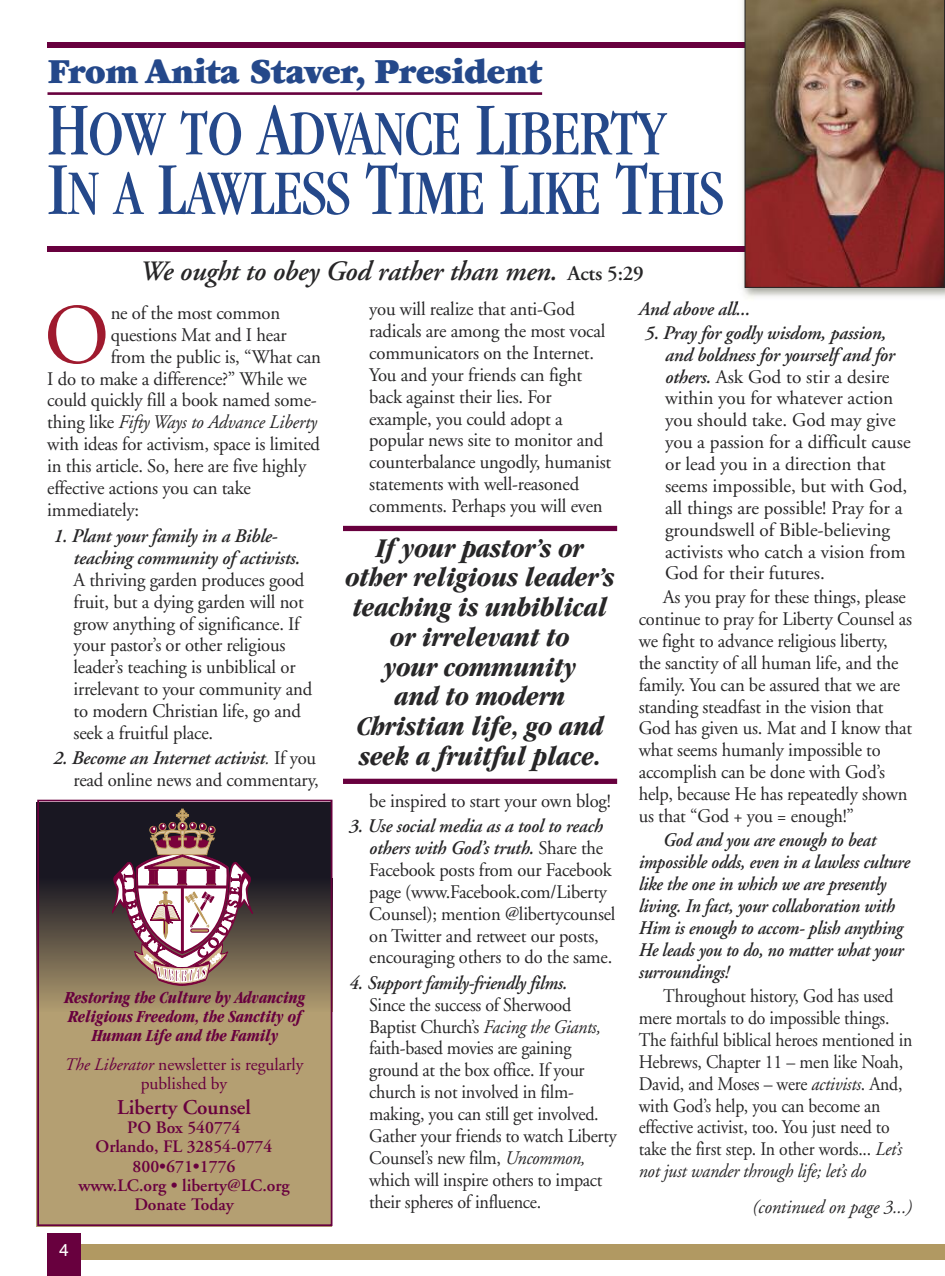
<style>
.page{position:relative;width:945px;height:1276px;background:#fff}
.page>*{position:absolute;margin:0;border:0;box-sizing:border-box;transform-origin:0 0}
.t1{font:85.23px "Adobe Garamond";color:#9f1a2e;scale:.96 1}
.t2{font:condensed 65.45px/59.5px "Garamond";letter-spacing:-.01em;color:#24488a}
.t3{font:900 36.75px "Garamond";letter-spacing:-.01em;color:#24488a;scale:.95 1}
.t4{font:italic 700 condensed 28px/29.8px "Garamond";letter-spacing:-.01em;color:#272627;text-align:center}
.t5{font:italic 600 28px "Adobe Garamond";letter-spacing:-.01em;color:#272627}
.t6{font:600 21px "Adobe Garamond";color:#68003e}
.t7{font:19.25px/21.9px "Adobe Garamond";letter-spacing:-.01em;color:#272627}
.t8{font:19.25px/21.9px "Adobe Garamond";letter-spacing:-.01em;color:#272627;scale:.96 1}
.t9{font:19.25px/21.9px "Adobe Garamond";letter-spacing:-.01em;color:#272627;scale:.92 1}
.t10{font:19.25px/21.9px "Adobe Garamond";letter-spacing:-.01em;color:#272627;scale:.94 1}
.t11{font:italic 600 19.25px/21.9px "Adobe Garamond";letter-spacing:-.01em;color:#272627;scale:.92 1}
.t12{font:italic 600 19.25px/21.9px "Adobe Garamond";letter-spacing:-.01em;color:#272627}
.t13{font:italic 19.25px "Adobe Garamond";letter-spacing:-.01em;color:#272627}
.t14{font:italic 600 19.25px "Adobe Garamond";letter-spacing:-.01em;color:#272627;scale:.94 1}
.t15{font:italic 700 condensed 17.5px/19.2px "Garamond";letter-spacing:-.01em;color:#68003e;text-align:center}
.t16{font:600 17.5px/19.2px "Adobe Garamond";color:#68003e;text-align:center}
.t17{font:17.5px/19.2px "Adobe Garamond";color:#68003e;text-align:center}
.t18{font:17.5px "Swiss 721 BT";color:#fff}
.s1{font-size:77px}
.s2{font-style:normal;font-size:21px}
.s3{font-style:normal}
.s4{font-weight:600;font-style:italic}
.s5{font-style:italic}
</style>
<div class="page">
<div style="left:47px;top:247px;width:745px;height:5px;background:#68003e"></div>
<div style="left:47px;top:42px;width:745px;height:5px;background:#68003e"></div>
<hr style="left:48px;top:92px;width:494px;height:3px;background:#68003e">
<div style="left:71px;top:1244px;width:874px;height:15px;background:#b19962"></div>
<div style="left:47px;top:1233px;width:34px;height:43px;background:#68003e"></div>
<div style="left:343px;top:526px;width:274px;height:5px;background:#68003e"></div>
<div style="left:343px;top:779px;width:274px;height:5px;background:#68003e"></div>
<div style="left:37px;top:802px;width:295px;height:79px;background:#191722"></div>
<div style="left:37px;top:1008px;width:295px;height:219px;background:#b49f72"></div>
<div style="left:37px;top:878px;width:295px;height:133px;background:linear-gradient(to bottom,#1a1823,#b09b6f)"></div>
<div style="left:37px;top:800px;width:296px;height:426px;border:2px solid #68003e"></div>
<svg style="left:112px;top:809px;width:141px;height:177px"></svg>
<img style="left:738px;top:0;width:207px;height:303px">
<img style="left:738px;top:247px;width:7px;height:5px">
<img style="left:738px;top:42px;width:7px;height:5px">
<svg style="left:745px;top:0;width:200px;height:288px;background:#7e4b3d"></svg>
<h3 class="t3" style="left:48px;top:59px;width:522px">From Anita Staver, President</h3>
<h2 class="t2" style="left:48px;top:108px;width:678px"><span class="s1">H</span>OW TO <span class="s1">A</span>DVANCE <span class="s1">L</span>IBERTY<br><span class="s1">I</span>N A <span class="s1">L</span>AWLESS <span class="s1">T</span>IME <span class="s1">L</span>IKE <span class="s1">T</span>HIS</h2>
<h3 class="t5" style="left:140px;top:260px;width:506px">We ought to obey God rather than men. <span class="s2">Acts 5:29</span></h3>
<h1 class="t1" style="left:44px;top:302px;width:69px">O</h1>
<p class="t7" style="left:111px;top:303px;width:171px">ne of the most common</p>
<p class="t7" style="left:111px;top:325px;width:177px">questions Mat and I hear</p>
<p class="t7" style="left:111px;top:347px;width:212px">from the public is, “What can</p>
<p class="t7" style="left:47px;top:369px;width:261px">I do to make a difference?” While we</p>
<p class="t7" style="left:47px;top:391px;width:271px">could quickly fill a book named some-</p>
<p class="t13" style="left:47px;top:414px;width:271px"><span class="s3">thing like</span> Fifty Ways to Advance Liberty</p>
<p class="t7" style="left:47px;top:435px;width:274px">with ideas for activism, space is limited</p>
<p class="t7" style="left:47px;top:457px;width:260px">in this article. So, here are five highly</p>
<p class="t7" style="left:47px;top:478px;width:205px">effective actions you can take</p>
<p class="t7" style="left:47px;top:500px;width:93px">immediately:</p>
<p class="t12" style="left:74px;top:527px;width:228px;text-indent:-20px">1. Plant your family in a Bible&shy;teaching community of activists.</p>
<p class="t7" style="left:74px;top:570px;width:240px">A thriving garden produces good fruit, but a dying garden will not grow anything of significance. If your pastor’s or other religious leader’s teaching is unbiblical or irrelevant to your community and to modern Christian life, go and seek a fruitful place.</p>
<p class="t7" style="left:53px;top:749px;width:267px;text-align:right"><span class="s4">2. Become an Internet activist</span><span class="s5">.</span> If you read online news and commentary,</p>
<p class="t15" style="left:65px;top:989px;width:242px">Restoring the Culture by Advancing<br>Religious Freedom, the Sanctity of<br>Human Life and the Family</p>
<p class="t17" style="left:64px;top:1056px;width:241px"><span class="s5">The Liberator</span> newsletter is regularly published by</p>
<p class="t6" style="left:117px;top:1099px;width:135px">Liberty Counsel</p>
<p class="t16" style="left:78px;top:1119px;width:213px">PO Box 540774<br>Orlando, FL 32854-0774<br>800•671•1776<br>www.LC.org • liberty@LC.org<br>Donate Today</p>
<p class="t18" style="left:59px;top:1239px;width:11px">4</p>
<p class="t7" style="left:369px;top:300px;width:244px">you will realize that anti-God radicals are among the most vocal communicators on the Internet.<br>You and your friends can fight back against their lies. For example, you could adopt a popular news site to monitor and counterbalance ungodly, humanist statements with well-reasoned comments. Perhaps you will even</p>
<p class="t12" style="left:639px;top:300px;width:113px">And above all...</p>
<p class="t7" style="left:665px;top:323px;width:247px;text-indent:-20px"><span class="s4">5. Pray for godly wisdom, passion, and boldness for yourself and for others.</span> Ask God to stir a desire within you for whatever action you should take. God may give you a passion for a difficult cause or lead you in a direction that seems impossible, but with God, all things are possible! Pray for a groundswell of Bible-believing activists who catch a vision from<br>God for their futures.</p>
<p class="t8" style="left:639px;top:588px;width:286px;text-indent:24px">As you pray for these things, please continue to pray for Liberty Counsel as we fight to advance religious liberty, the sanctity of all human life, and the family. You can be assured that we are standing steadfast in the vision that God has given us. Mat and I know that what seems humanly impossible to accomplish can be done with God’s help, because He has repeatedly shown us that “God + you = enough!”</p>
<p class="t11" style="left:639px;top:831px;width:296px;text-indent:25px">God and you are enough to beat impossible odds, even in a lawless culture like the one in which we are presently living. In fact, your collaboration with Him is enough to accom- plish anything He leads you to do, no matter what your surroundings!</p>
<p class="t9" style="left:639px;top:987px;width:299px;text-indent:25px">Throughout history, God has used mere mortals to do impossible things.<br>The faithful biblical heroes mentioned in Hebrews, Chapter 11 – men like Noah, David, and Moses – were <span class="s5">activists</span>. And, with God’s help, you can become an effective activist, too. You just need to take the first step. In other words... <span class="s5">Let’s not just wander through life; let’s do</span></p>
<h3 class="t4" style="left:345px;top:535px;width:271px">If your pastor’s or other religious leader’s teaching is unbiblical or irrelevant to<br>your community<br>and to modern<br>Christian life, go and seek a fruitful place.</h3>
<p class="t7" style="left:369px;top:791px;width:243px">be inspired to start your own blog!</p>
<p class="t8" style="left:369px;top:817px;width:258px;text-indent:-20px"><span class="s4">3. Use social media as a tool to reach others with God’s truth.</span> Share the Facebook posts from our Facebook page (www.Facebook.com/Liberty Counsel); mention @libertycounsel on Twitter and retweet our posts, encouraging others to do the same.</p>
<p class="t14" style="left:350px;top:975px;width:233px">4. Support family-friendly films.</p>
<p class="t10" style="left:369px;top:995px;width:265px">Since the success of Sherwood<br>Baptist Church’s <span class="s5">Facing the Giants, </span>faith-based movies are gaining ground at the box office. If your church is not involved in film&shy;making, you can still get involved.<br>Gather your friends to watch Liberty<br>Counsel’s new film, <span class="s5">Uncommon, </span>which will inspire others to impact their spheres of influence.</p>
<p class="t13" style="left:753px;top:1199px;width:161px">(continued on page 3...)</p>
</div>
